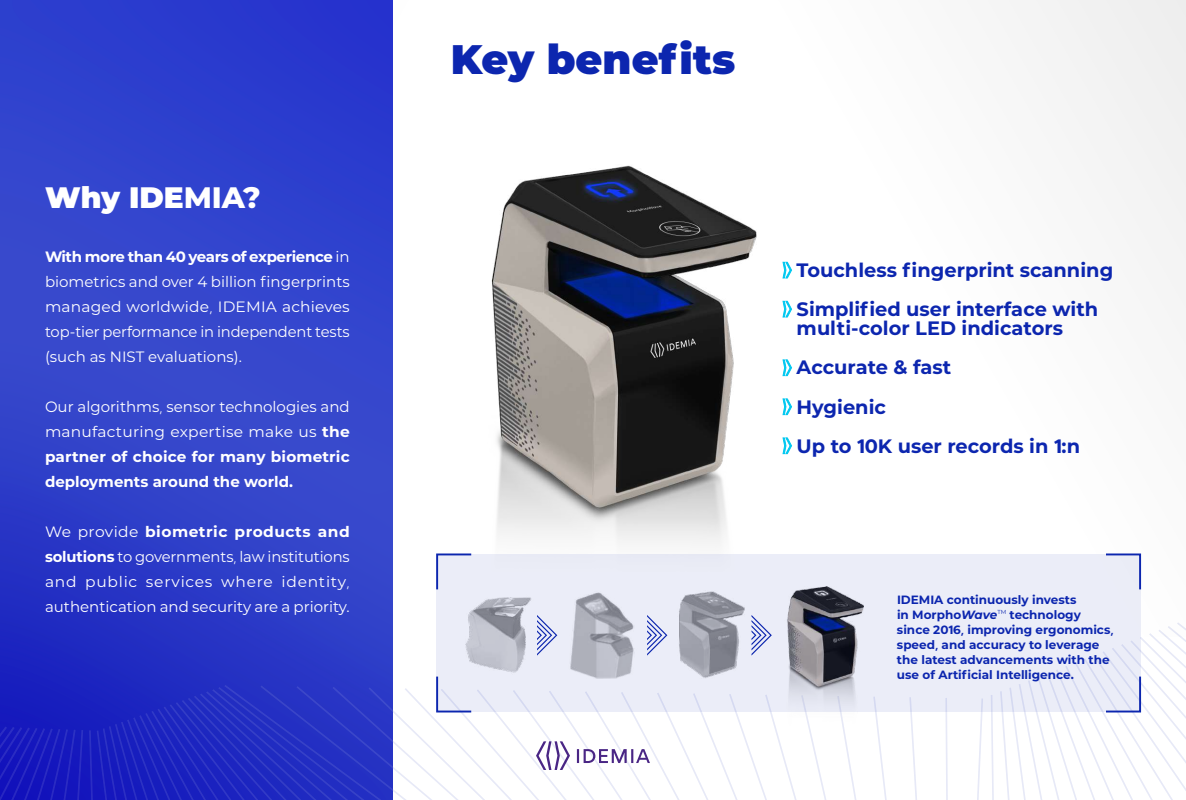
<style>
.page{position:relative;width:1186px;height:800px;background:#fff}
.page>*{position:absolute;margin:0;border:0;box-sizing:border-box;transform-origin:0 0}
.t1{font:900 41.2px "IDEMIA";color:#0c26af}
.t2{font:900 29.6px "IDEMIA";color:#fff}
.t3{font:700 19.4px/39px "IDEMIA";color:#0c26af}
.t4{font:15px/25px "IDEMIA";color:#fff;text-align:justify}
.t5{font:700 12px/15px "IDEMIA";color:#0c26af}
.s1{font-weight:800}
.s2{font-weight:700}
.s3{font-style:italic}
</style>
<div class="page">
<img style="left:0;top:0;width:393px;height:800px">
<svg style="left:782px;top:262px;width:10px;height:17px"></svg>
<svg style="left:782px;top:301px;width:10px;height:17px"></svg>
<svg style="left:782px;top:359px;width:10px;height:17px"></svg>
<svg style="left:782px;top:398px;width:10px;height:17px"></svg>
<svg style="left:782px;top:437px;width:10px;height:17px"></svg>
<img style="left:491px;top:165px;width:266px;height:379px">
<svg style="left:436px;top:554px;width:704px;height:61px;background:#dee0eb"></svg>
<svg style="left:436px;top:553px;width:37px;height:38px"></svg>
<svg style="left:1104px;top:553px;width:38px;height:38px"></svg>
<svg style="left:1px;top:615px;width:1185px;height:185px"></svg>
<h2 class="t2" style="left:45px;top:175px;width:217px">Why IDE<span class="s1">MIA?</span></h2>
<p class="t4" style="left:45px;top:243px;width:306px"><span class="s2">With more than 40 years of experience</span> in biometrics and over 4 billion fingerprints managed worldwide, IDEMIA achieves top-tier performance in independent tests (such as NIST evaluations).</p>
<p class="t4" style="left:45px;top:393px;width:306px">Our algorithms, sensor technologies and manufacturing expertise make us <span class="s2">the partner of choice for many biometric deployments around the world.</span></p>
<p class="t4" style="left:45px;top:518px;width:306px">We provide <span class="s2">biometric products and solutions</span> to governments, law institutions and public services where identity, authentication and security are a priority.</p>
<h1 class="t1" style="left:451px;top:28px;width:286px">Key benefits</h1>
<p class="t3" style="left:797px;top:250px;width:318px">Touchless fingerprint scanning<br>Simplified user interface with</p>
<p class="t3" style="left:797px;top:308px;width:285px">multi-color LED indicators<br>Accurate &amp; fast<br>Hygienic<br>Up to 10K user records in 1:n</p>
<p class="t5" style="left:897px;top:591px;width:218px">IDEMIA continuously invests<br>in Morpho<span class="s3">Wave</span><sup>TM</sup> technology since 2016, improving ergonomics, speed, and accuracy to leverage the latest advancements with the use of Artificial Intelligence.</p>
</div>
